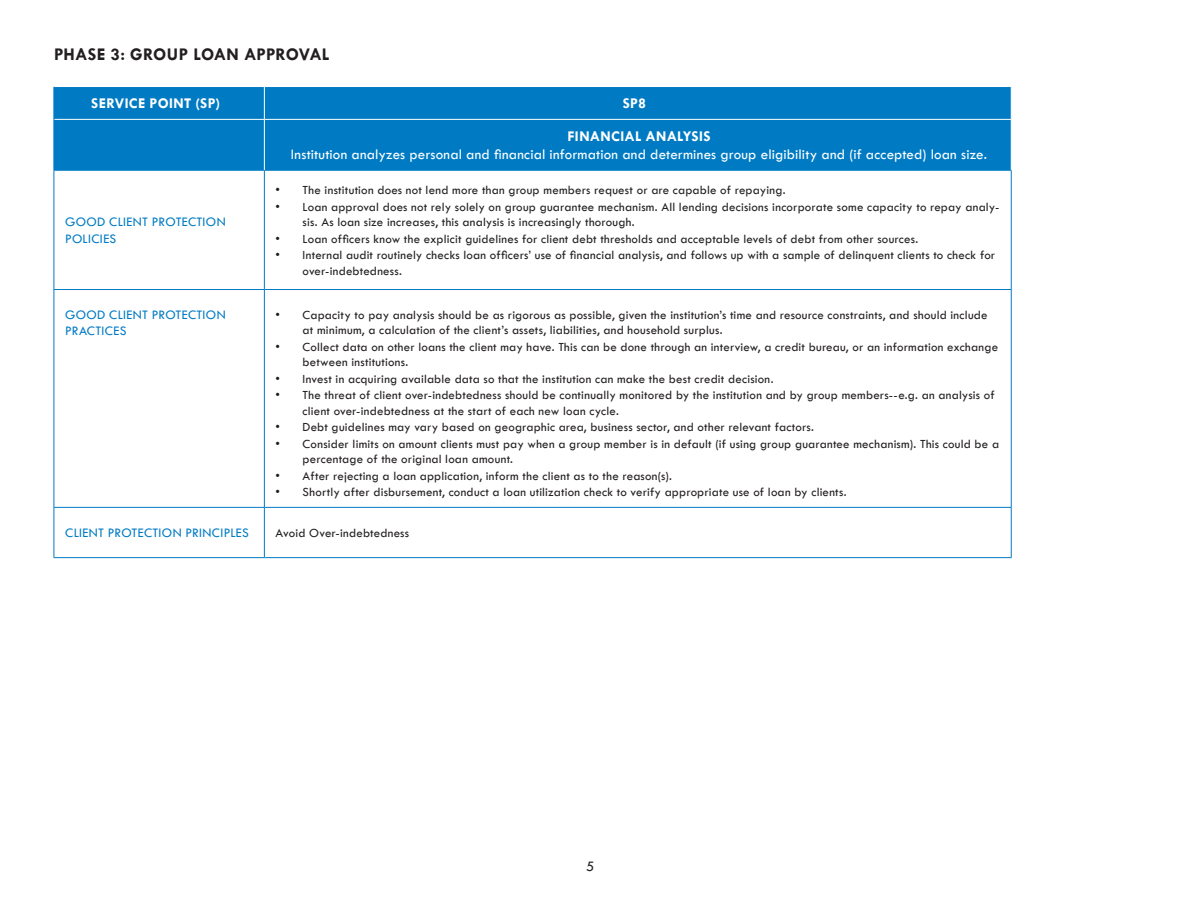
<style>
.page{position:relative;width:1188px;height:918px;background:#fff}
.page>*{position:absolute;margin:0;border:0;box-sizing:border-box;transform-origin:0 0}
.headerblack{font:700 18px "Tw Cen";letter-spacing:.005em;color:#231f20}
.tabellheaderwhite{font:15px "Tw Cen";letter-spacing:.01em;color:#fff}
.tabellheaderwhite-2{font:700 15px "Tw Cen";letter-spacing:.02em;color:#fff}
.t1{font:15px "Tw Cen";color:#231f20}
.TABELLHEADERALLCAPS{font:13.5px/16.2px "Tw Cen";letter-spacing:.015em;color:#007bc3}
.tabelbullets{font:12.9px/15.5px "Tw Cen";letter-spacing:.015em;color:#231f20}
.tabelltext{font:12.9px "Tw Cen";letter-spacing:.01em;color:#231f20}
</style>
<div class="page">
<div style="left:55px;top:87px;width:956px;height:83px;background:#007bc3"></div>
<hr style="left:54px;top:170px;width:210px;height:1px;background:#007bc3">
<hr style="left:54px;top:171px;width:1px;height:118px;background:#007bc3">
<hr style="left:264px;top:170px;width:748px;height:1px;background:#007bc3">
<hr style="left:264px;top:171px;width:1px;height:118px;background:#007bc3">
<hr style="left:1011px;top:171px;width:1px;height:118px;background:#007bc3">
<hr style="left:54px;top:289px;width:210px;height:1px;background:#007bc3">
<hr style="left:54px;top:290px;width:1px;height:217px;background:#007bc3">
<hr style="left:264px;top:289px;width:748px;height:1px;background:#007bc3">
<hr style="left:264px;top:290px;width:1px;height:217px;background:#007bc3">
<hr style="left:1011px;top:290px;width:1px;height:217px;background:#007bc3">
<hr style="left:54px;top:507px;width:210px;height:1px;background:#007bc3">
<hr style="left:54px;top:508px;width:1px;height:49px;background:#007bc3">
<hr style="left:264px;top:507px;width:748px;height:1px;background:#007bc3">
<hr style="left:264px;top:508px;width:1px;height:49px;background:#007bc3">
<hr style="left:1011px;top:508px;width:1px;height:49px;background:#007bc3">
<hr style="left:54px;top:557px;width:210px;height:1px;background:#007bc3">
<hr style="left:264px;top:557px;width:748px;height:1px;background:#007bc3">
<hr style="left:264px;top:87px;width:1px;height:32px;background:#fff">
<hr style="left:54px;top:119px;width:210px;height:1px;background:#fff">
<hr style="left:264px;top:119px;width:748px;height:1px;background:#fff">
<hr style="left:264px;top:120px;width:1px;height:50px;background:#fff">
<hr style="left:54px;top:87px;width:1px;height:32px;background:#007bc3">
<hr style="left:54px;top:119px;width:1px;height:51px;background:#007bc3">
<p class="headerblack" style="left:54px;top:44px;width:277px">PHASE 3: GROUP LOAN APPROVAL</p>
<p class="tabellheaderwhite-2" style="left:91px;top:94px;width:131px">SERVICE POINT (SP)</p>
<p class="tabellheaderwhite-2" style="left:623px;top:94px;width:25px">SP8</p>
<p class="tabellheaderwhite-2" style="left:567px;top:127px;width:145px">FINANCIAL ANALYSIS</p>
<p class="tabellheaderwhite" style="left:291px;top:145px;width:698px">Institution analyzes personal and financial information and determines group eligibility and (if accepted) loan size.</p>
<p class="TABELLHEADERALLCAPS" style="left:65px;top:214px;width:162px">GOOD CLIENT PROTECTION<br>POLICIES</p>
<p class="tabelbullets" style="left:276px;top:182px;width:511px">• The institution does not lend more than group members request or are capable of repaying.</p>
<p class="tabelbullets" style="left:303px;top:199px;width:698px;text-indent:-27px">• Loan approval does not rely solely on group guarantee mechanism. All lending decisions incorporate some capacity to repay analy&shy;sis. As loan size increases, this analysis is increasingly thorough.</p>
<p class="tabelbullets" style="left:276px;top:231px;width:644px">• Loan officers know the explicit guidelines for client debt thresholds and acceptable levels of debt from other sources.</p>
<p class="tabelbullets" style="left:303px;top:247px;width:694px;text-indent:-27px">• Internal audit routinely checks loan officers’ use of financial analysis, and follows up with a sample of delinquent clients to check for over-indebtedness.</p>
<p class="TABELLHEADERALLCAPS" style="left:65px;top:307px;width:162px">GOOD CLIENT PROTECTION<br>PRACTICES</p>
<p class="tabelbullets" style="left:303px;top:307px;width:687px;text-indent:-27px">• Capacity to pay analysis should be as rigorous as possible, given the institution’s time and resource constraints, and should include at minimum, a calculation of the client’s assets, liabilities, and household surplus.</p>
<p class="tabelbullets" style="left:303px;top:339px;width:697px;text-indent:-27px">• Collect data on other loans the client may have. This can be done through an interview, a credit bureau, or an information exchange between institutions.</p>
<p class="tabelbullets" style="left:276px;top:371px;width:499px">• Invest in acquiring available data so that the institution can make the best credit decision.</p>
<p class="tabelbullets" style="left:303px;top:387px;width:694px;text-indent:-27px">• The threat of client over-indebtedness should be continually monitored by the institution and by group members--e.g. an analysis of client over-indebtedness at the start of each new loan cycle.</p>
<p class="tabelbullets" style="left:276px;top:419px;width:540px">• Debt guidelines may vary based on geographic area, business sector, and other relevant factors.</p>
<p class="tabelbullets" style="left:303px;top:436px;width:698px;text-indent:-27px">• Consider limits on amount clients must pay when a group member is in default (if using group guarantee mechanism). This could be a percentage of the original loan amount.</p>
<p class="tabelbullets" style="left:276px;top:468px;width:398px">• After rejecting a loan application, inform the client as to the reason(s).</p>
<p class="tabelbullets" style="left:276px;top:485px;width:573px">• Shortly after disbursement, conduct a loan utilization check to verify appropriate use of loan by clients.</p>
<p class="TABELLHEADERALLCAPS" style="left:65px;top:525px;width:185px">CLIENT PROTECTION PRINCIPLES</p>
<p class="tabelltext" style="left:276px;top:525px;width:135px">Avoid Over-indebtedness</p>
<p class="t1" style="left:586px;top:857px;width:10px">5</p>
</div>
